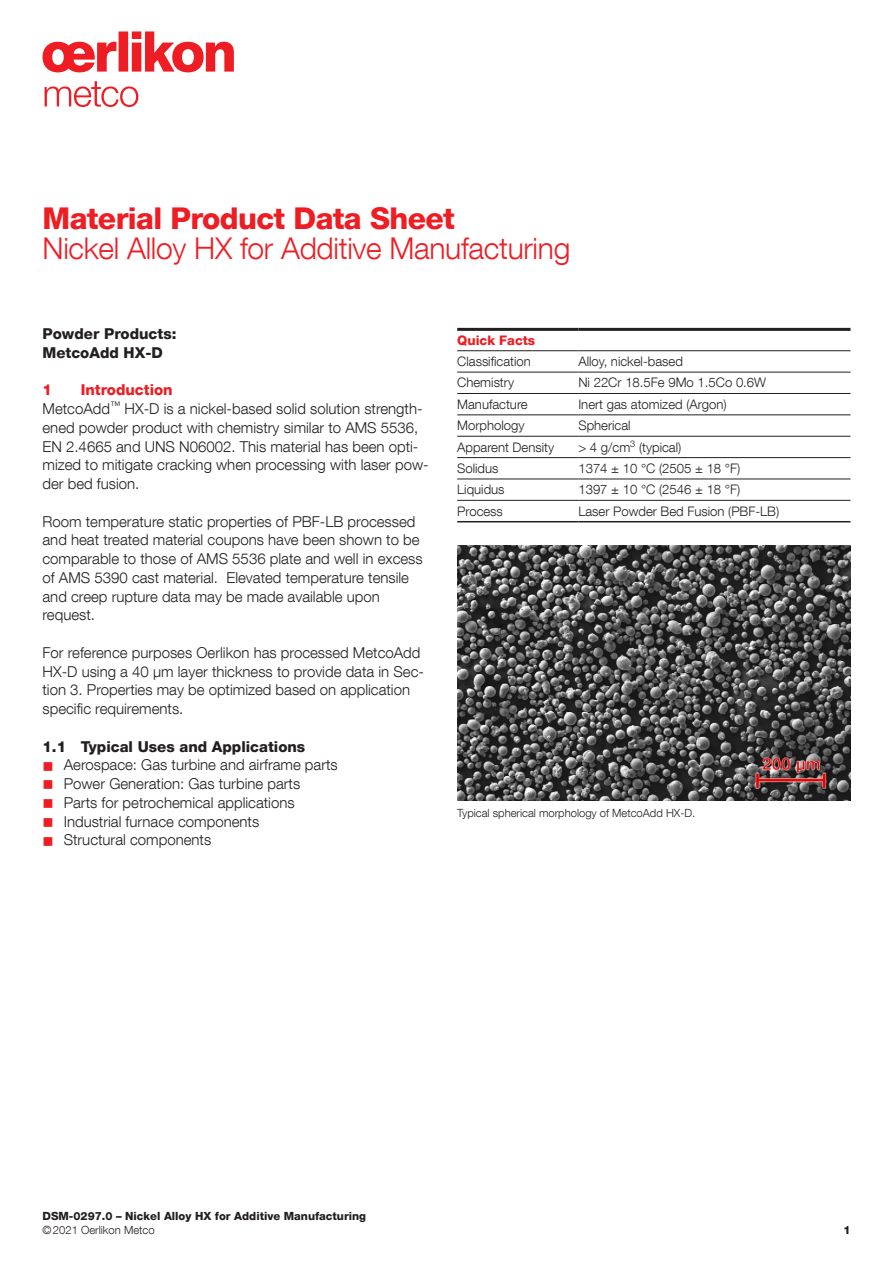
<style>
.page{position:relative;width:893px;height:1263px;background:#fff}
.page>*{position:absolute;margin:0;border:0;box-sizing:border-box;transform-origin:0 0}
.t1{font:300 30px "Helvetica Neue LT Com";letter-spacing:-.01em;color:#ee1d23}
.t2{font:800 30px "Helvetica Neue LT Com";letter-spacing:-.02em;color:#ee1d23}
.t3{font:300 15px/18.8px "Helvetica Neue LT Com";color:#231f20}
.t4{font:800 15px/18.8px "Helvetica Neue LT Com";color:#231f20}
.t5{font:800 15px "Helvetica Neue LT Com";color:#ee1d23}
.t6{font:300 13.2px "Helvetica Neue LT Com";color:#231f20}
.t7{font:800 13.2px "Helvetica Neue LT Com";color:#ee1d23}
.t8{font:300 11.25px "Helvetica Neue LT Com";color:#231f20}
.t9{font:800 11.25px "Helvetica Neue LT Com";color:#231f20}
.s1{font-weight:800;color:#ee1d23}
.s2{color:#ee1d23}
</style>
<div class="page">
<svg style="left:43px;top:31px;width:191px;height:41px"></svg>
<svg style="left:45px;top:81px;width:93px;height:26px"></svg>
<hr style="left:457px;top:372px;width:121px;height:1px;background:#231f20">
<hr style="left:578px;top:372px;width:272px;height:1px;background:#231f20">
<hr style="left:457px;top:393px;width:121px;height:1px;background:#231f20">
<hr style="left:578px;top:393px;width:272px;height:1px;background:#231f20">
<hr style="left:457px;top:415px;width:121px;height:1px;background:#231f20">
<hr style="left:578px;top:415px;width:272px;height:1px;background:#231f20">
<hr style="left:457px;top:436px;width:121px;height:1px;background:#231f20">
<hr style="left:578px;top:436px;width:272px;height:1px;background:#231f20">
<hr style="left:457px;top:457px;width:121px;height:1px;background:#231f20">
<hr style="left:578px;top:457px;width:272px;height:1px;background:#231f20">
<hr style="left:457px;top:479px;width:121px;height:1px;background:#231f20">
<hr style="left:578px;top:479px;width:272px;height:1px;background:#231f20">
<hr style="left:457px;top:328px;width:121px;height:3px;background:#231f20">
<hr style="left:578px;top:328px;width:272px;height:3px;background:#231f20">
<hr style="left:457px;top:350px;width:121px;height:1px;background:#231f20">
<hr style="left:578px;top:350px;width:272px;height:1px;background:#231f20">
<hr style="left:457px;top:500px;width:121px;height:1px;background:#231f20">
<hr style="left:578px;top:500px;width:272px;height:1px;background:#231f20">
<hr style="left:457px;top:521px;width:121px;height:1px;background:#231f20">
<hr style="left:578px;top:521px;width:272px;height:1px;background:#231f20">
<img style="left:457px;top:545px;width:393px;height:256px">
<h1 class="t2" style="left:43px;top:201px;width:414px">Material Product Data Sheet</h1>
<h1 class="t1" style="left:43px;top:230px;width:529px">Nickel Alloy HX for Additive Manufacturing</h1>
<p class="t4" style="left:43px;top:324px;width:135px">Powder Products:<br>MetcoAdd HX-D</p>
<p class="t5" style="left:43px;top:381px;width:11px">1</p>
<p class="t3" style="left:43px;top:380px;width:388px;text-indent:38px"><span class="s1">Introduction<br></span>MetcoAdd<sup>™</sup> HX-D is a nickel-based solid solution strength&shy;ened powder product with chemistry similar to AMS 5536, EN 2.4665 and UNS N06002. This material has been opti&shy;mized to mitigate cracking when processing with laser pow&shy;der bed fusion.</p>
<p class="t3" style="left:43px;top:512px;width:382px">Room temperature static properties of PBF-LB processed and heat treated material coupons have been shown to be comparable to those of AMS 5536 plate and well in excess of AMS 5390 cast material. Elevated temperature tensile and creep rupture data may be made available upon request.</p>
<p class="t3" style="left:43px;top:643px;width:383px">For reference purposes Oerlikon has processed MetcoAdd HX-D using a 40 μm layer thickness to provide data in Sec&shy;tion 3. Properties may be optimized based on application specific requirements.</p>
<p class="t4" style="left:43px;top:737px;width:264px">1.1 Typical Uses and Applications</p>
<p class="t3" style="left:43px;top:755px;width:297px"><span class="s2">■</span> Aerospace: Gas turbine and airframe parts</p>
<p class="t3" style="left:42px;top:774px;width:259px"><span class="s2">■</span> Power Generation: Gas turbine parts</p>
<p class="t3" style="left:42px;top:793px;width:254px"><span class="s2">■</span> Parts for petrochemical applications</p>
<p class="t3" style="left:42px;top:812px;width:218px"><span class="s2">■</span> Industrial furnace components</p>
<p class="t3" style="left:42px;top:830px;width:170px"><span class="s2">■</span> Structural components</p>
<p class="t7" style="left:457px;top:332px;width:80px">Quick Facts</p>
<p class="t6" style="left:457px;top:353px;width:75px">Classification</p>
<p class="t6" style="left:578px;top:353px;width:106px">Alloy, nickel-based</p>
<p class="t6" style="left:457px;top:375px;width:58px">Chemistry</p>
<p class="t6" style="left:578px;top:375px;width:189px">Ni 22Cr 18.5Fe 9Mo 1.5Co 0.6W</p>
<p class="t6" style="left:457px;top:396px;width:72px">Manufacture</p>
<p class="t6" style="left:578px;top:396px;width:150px">Inert gas atomized (Argon)</p>
<p class="t6" style="left:457px;top:417px;width:69px">Morphology</p>
<p class="t6" style="left:578px;top:417px;width:54px">Spherical</p>
<p class="t6" style="left:457px;top:439px;width:98px">Apparent Density</p>
<p class="t6" style="left:578px;top:439px;width:104px">&gt; 4 g/cm<sup>3</sup> (typical)</p>
<p class="t6" style="left:457px;top:460px;width:43px">Solidus</p>
<p class="t6" style="left:578px;top:460px;width:163px">1374 ± 10 °C (2505 ± 18 °F)</p>
<p class="t6" style="left:457px;top:482px;width:49px">Liquidus</p>
<p class="t6" style="left:578px;top:482px;width:163px">1397 ± 10 °C (2546 ± 18 °F)</p>
<p class="t6" style="left:457px;top:503px;width:47px">Process</p>
<p class="t6" style="left:578px;top:503px;width:202px">Laser Powder Bed Fusion (PBF-LB)</p>
<p class="t8" style="left:457px;top:806px;width:240px">Typical spherical morphology of MetcoAdd HX-D.</p>
<p class="t9" style="left:43px;top:1209px;width:325px">DSM-0297.0 – Nickel Alloy HX for Additive Manufacturing</p>
<p class="t8" style="left:43px;top:1223px;width:114px">©2021 Oerlikon Metco</p>
<p class="t9" style="left:843px;top:1223px;width:9px">1</p>
</div>
